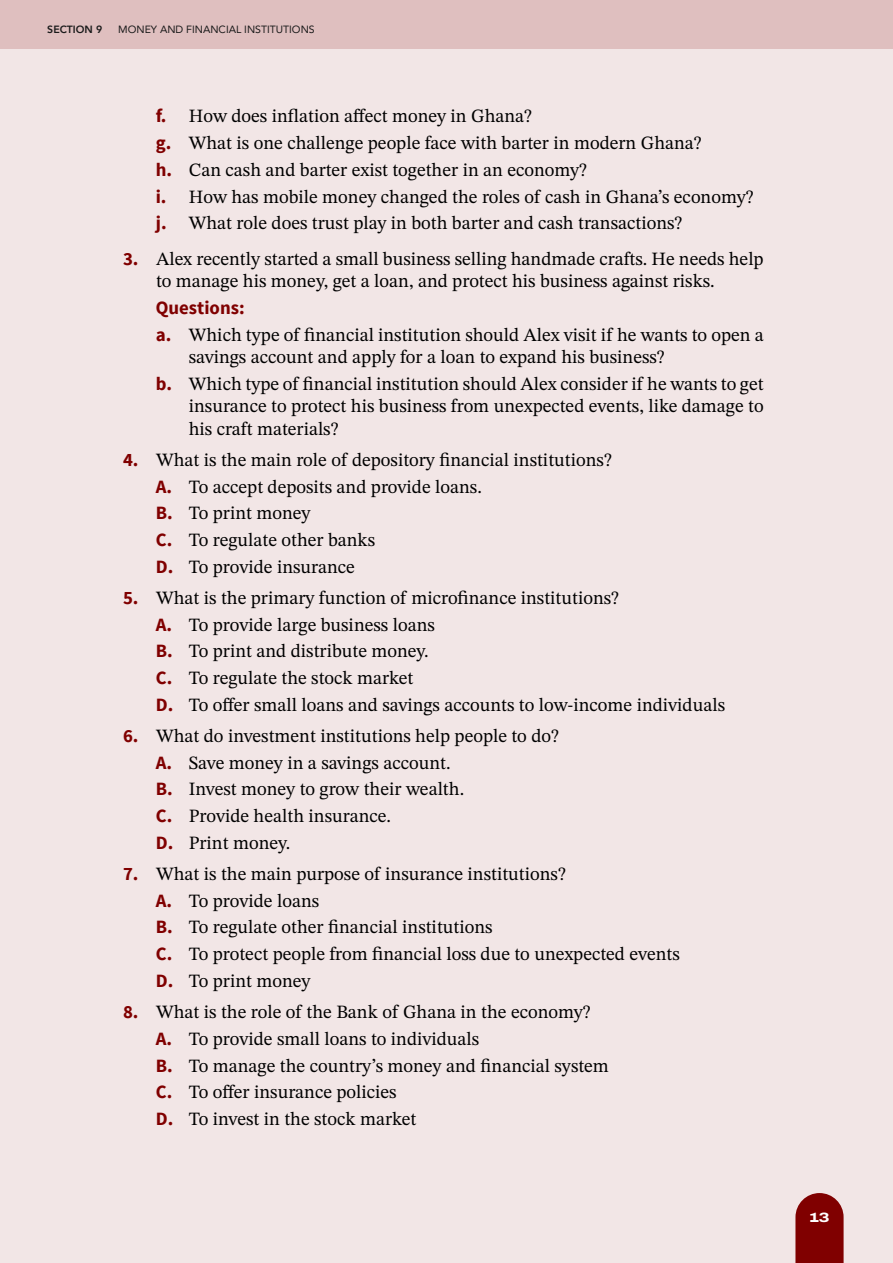
<style>
.page{position:relative;width:893px;height:1263px;background:#f2e6e6}
.page>*{position:absolute;margin:0;border:0;box-sizing:border-box;transform-origin:0 0}
.Review_Questions_Sub{font:18.75px/22.5px "STIX Two Text";color:#000}
.Review_Questions{font:18.75px/22.5px "STIX Two Text";color:#000}
.Review_Questions_Sub-2{font:700 18.75px "Source Sans Pro";color:#800000}
.t1{font:800 13.5px "Archivo Expanded";color:#fff}
.t2{font:10.5px "Avenir";color:#1a1a1a}
.t3{font:800 10.5px "Avenir";color:#1a1a1a}
.s1{font-family:"Source Sans Pro";font-weight:700;color:#800000}
</style>
<div class="page">
<svg style="left:795px;top:1193px;width:49px;height:70px;background:#8a1515"></svg>
<div style="left:0;top:0;width:893px;height:49px;background:#dfbfbf"></div>
<p class="t3" style="left:47px;top:21px;width:57px">SECTION 9</p>
<p class="t2" style="left:118px;top:21px;width:198px">MONEY AND FINANCIAL INSTITUTIONS</p>
<p class="Review_Questions_Sub" style="left:156px;top:105px;width:378px"><span class="s1">f.</span> How does inflation affect money in Ghana?</p>
<p class="Review_Questions_Sub" style="left:156px;top:131px;width:547px"><span class="s1">g.</span> What is one challenge people face with barter in modern Ghana?</p>
<p class="Review_Questions_Sub" style="left:156px;top:158px;width:433px"><span class="s1">h.</span> Can cash and barter exist together in an economy?</p>
<p class="Review_Questions_Sub" style="left:156px;top:185px;width:599px"><span class="s1">i.</span> How has mobile money changed the roles of cash in Ghana’s economy?</p>
<p class="Review_Questions_Sub" style="left:156px;top:212px;width:528px"><span class="s1">j.</span> What role does trust play in both barter and cash transactions?</p>
<p class="Review_Questions" style="left:156px;top:247px;width:609px;text-indent:-33px"><span class="s1">3.</span> Alex recently started a small business selling handmade crafts. He needs help to manage his money, get a loan, and protect his business against risks.</p>
<p class="Review_Questions_Sub-2" style="left:156px;top:296px;width:90px">Questions:</p>
<p class="Review_Questions_Sub" style="left:189px;top:323px;width:576px;text-indent:-33px"><span class="s1">a.</span> Which type of financial institution should Alex visit if he wants to open a savings account and apply for a loan to expand his business?</p>
<p class="Review_Questions_Sub" style="left:189px;top:372px;width:576px;text-align:justify;text-indent:-33px"><span class="s1">b.</span> Which type of financial institution should Alex consider if he wants to get insurance to protect his business from unexpected events, like damage to his craft materials?</p>
<p class="Review_Questions" style="left:123px;top:448px;width:490px"><span class="s1">4.</span> What is the main role of depository financial institutions?</p>
<p class="Review_Questions_Sub" style="left:156px;top:475px;width:328px"><span class="s1">A.</span> To accept deposits and provide loans.</p>
<p class="Review_Questions_Sub" style="left:156px;top:502px;width:156px"><span class="s1">B.</span> To print money</p>
<p class="Review_Questions_Sub" style="left:156px;top:528px;width:221px"><span class="s1">C.</span> To regulate other banks</p>
<p class="Review_Questions_Sub" style="left:156px;top:555px;width:201px"><span class="s1">D.</span> To provide insurance</p>
<p class="Review_Questions" style="left:123px;top:586px;width:497px"><span class="s1">5.</span> What is the primary function of microfinance institutions?</p>
<p class="Review_Questions_Sub" style="left:156px;top:613px;width:281px"><span class="s1">A.</span> To provide large business loans</p>
<p class="Review_Questions_Sub" style="left:156px;top:640px;width:274px"><span class="s1">B.</span> To print and distribute money.</p>
<p class="Review_Questions_Sub" style="left:156px;top:667px;width:259px"><span class="s1">C.</span> To regulate the stock market</p>
<p class="Review_Questions_Sub" style="left:156px;top:693px;width:571px"><span class="s1">D.</span> To offer small loans and savings accounts to low-income individuals</p>
<p class="Review_Questions" style="left:123px;top:724px;width:437px"><span class="s1">6.</span> What do investment institutions help people to do?</p>
<p class="Review_Questions_Sub" style="left:156px;top:751px;width:296px"><span class="s1">A.</span> Save money in a savings account.</p>
<p class="Review_Questions_Sub" style="left:156px;top:778px;width:310px"><span class="s1">B.</span> Invest money to grow their wealth.</p>
<p class="Review_Questions_Sub" style="left:156px;top:805px;width:237px"><span class="s1">C.</span> Provide health insurance.</p>
<p class="Review_Questions_Sub" style="left:156px;top:831px;width:136px"><span class="s1">D.</span> Print money.</p>
<p class="Review_Questions" style="left:123px;top:862px;width:444px"><span class="s1">7.</span> What is the main purpose of insurance institutions?</p>
<p class="Review_Questions_Sub" style="left:156px;top:889px;width:165px"><span class="s1">A.</span> To provide loans</p>
<p class="Review_Questions_Sub" style="left:156px;top:916px;width:338px"><span class="s1">B.</span> To regulate other financial institutions</p>
<p class="Review_Questions_Sub" style="left:156px;top:943px;width:526px"><span class="s1">C.</span> To protect people from financial loss due to unexpected events</p>
<p class="Review_Questions_Sub" style="left:156px;top:969px;width:156px"><span class="s1">D.</span> To print money</p>
<p class="Review_Questions" style="left:123px;top:1000px;width:469px"><span class="s1">8.</span> What is the role of the Bank of Ghana in the economy?</p>
<p class="Review_Questions_Sub" style="left:156px;top:1027px;width:325px"><span class="s1">A.</span> To provide small loans to individuals</p>
<p class="Review_Questions_Sub" style="left:156px;top:1054px;width:455px"><span class="s1">B.</span> To manage the country’s money and financial system</p>
<p class="Review_Questions_Sub" style="left:156px;top:1081px;width:242px"><span class="s1">C.</span> To offer insurance policies</p>
<p class="Review_Questions_Sub" style="left:156px;top:1107px;width:262px"><span class="s1">D.</span> To invest in the stock market</p>
<p class="t1" style="left:809px;top:1207px;width:22px">13</p>
</div>
